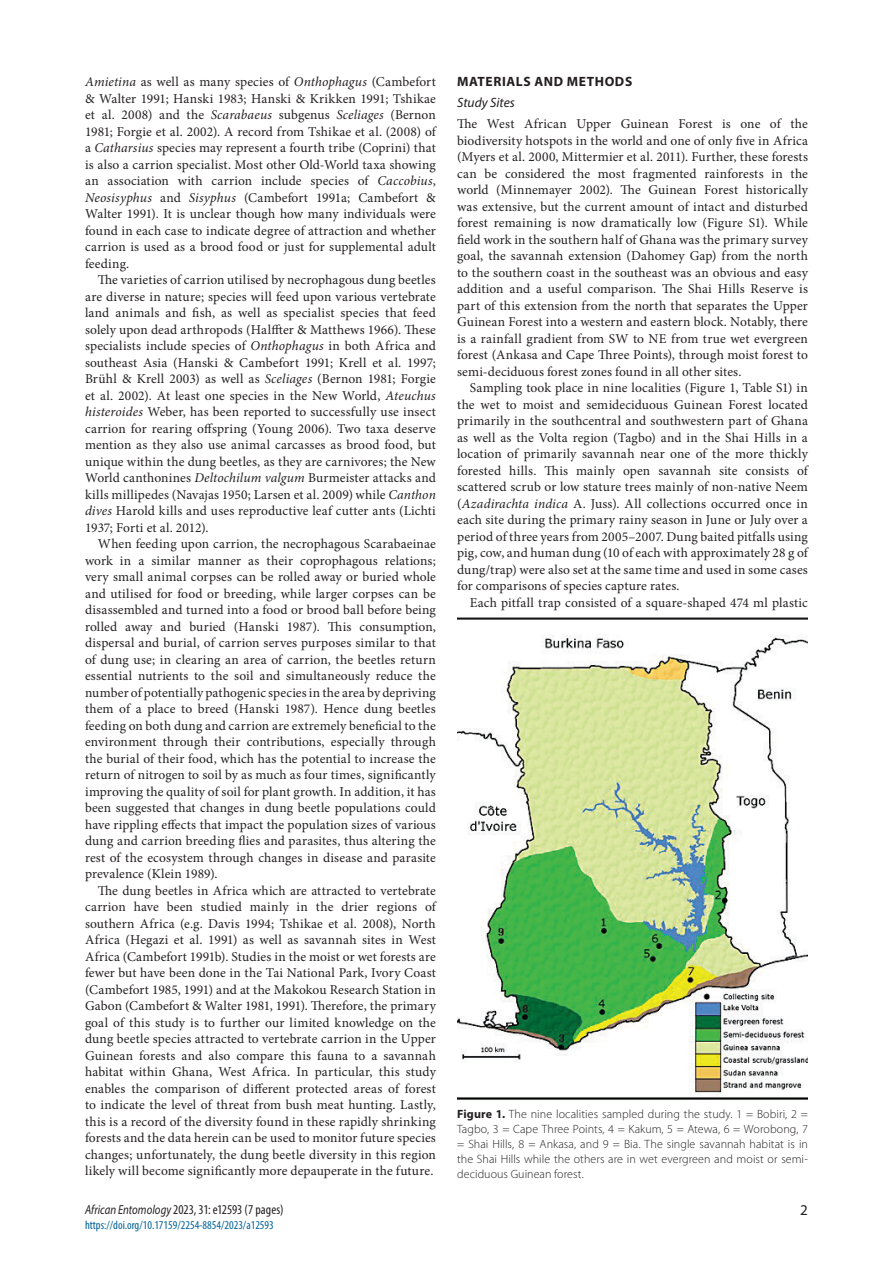
<style>
.page{position:relative;width:893px;height:1263px;background:#fff}
.page>*{position:absolute;margin:0;border:0;box-sizing:border-box;transform-origin:0 0}
.t1{font:15px "Myriad Pro";color:#231f20}
.t2{font:13.5px/16.5px "Minion Pro";letter-spacing:.01em;color:#231f20;text-align:justify}
.t3{font:condensed 13.5px "Myriad Pro";color:#231f20}
.t4{font:700 13.5px "Myriad Pro";letter-spacing:.045em;color:#231f20}
.t5{font:italic 13.5px "Myriad Pro";color:#231f20}
.t6{font:300 12px/15px "Myriad Pro";letter-spacing:.005em;color:#231f20;text-align:justify}
.t7{font:condensed 12px "Myriad Pro";color:#01629a}
.s1{font-style:italic}
.s2{font-weight:700}
.s3{font-style:italic;font-stretch:normal;font-size:13.05px}
</style>
<div class="page">
<img style="left:457px;top:617px;width:351px;height:483px">
<p class="t2" style="left:85px;top:74px;width:352px"><span class="s1">Amietina</span> as well as many species of <span class="s1">Onthophagus</span> (Cambefort &amp; Walter 1991; Hanski 1983; Hanski &amp; Krikken 1991; Tshikae et al. 2008) and the <span class="s1">Scarabaeus</span> subgenus <span class="s1">Sceliages</span> (Bernon 1981; Forgie et al. 2002). A record from Tshikae et al. (2008) of a <span class="s1">Catharsius</span> species may represent a fourth tribe (Coprini) that is also a carrion specialist. Most other Old-World taxa showing an association with carrion include species of <span class="s1">Caccobius</span>, <span class="s1">Neosisyphus</span> and <span class="s1">Sisyphus</span> (Cambefort 1991a; Cambefort &amp; Walter 1991). It is unclear though how many individuals were found in each case to indicate degree of attraction and whether carrion is used as a brood food or just for supplemental adult feeding.</p>
<p class="t2" style="left:85px;top:272px;width:352px;text-indent:13px">The varieties of carrion utilised by necrophagous dung beetles are diverse in nature; species will feed upon various vertebrate land animals and fish, as well as specialist species that feed solely upon dead arthropods (Halffter &amp; Matthews 1966). These specialists include species of <span class="s1">Onthophagus</span> in both Africa and southeast Asia (Hanski &amp; Cambefort 1991; Krell et al. 1997; Brühl &amp; Krell 2003) as well as <span class="s1">Sceliages</span> (Bernon 1981; Forgie et al. 2002). At least one species in the New World, <span class="s1">Ateuchus histeroides</span> Weber, has been reported to successfully use insect carrion for rearing offspring (Young 2006). Two taxa deserve mention as they also use animal carcasses as brood food, but unique within the dung beetles, as they are carnivores; the New World canthonines <span class="s1">Deltochilum valgum</span> Burmeister attacks and kills millipedes (Navajas 1950; Larsen et al. 2009) while <span class="s1">Canthon dives</span> Harold kills and uses reproductive leaf cutter ants (Lichti 1937; Forti et al. 2012).</p>
<p class="t2" style="left:85px;top:536px;width:352px;text-indent:13px">When feeding upon carrion, the necrophagous Scarabaeinae work in a similar manner as their coprophagous relations; very small animal corpses can be rolled away or buried whole and utilised for food or breeding, while larger corpses can be disassembled and turned into a food or brood ball before being rolled away and buried (Hanski 1987). This consumption, dispersal and burial, of carrion serves purposes similar to that of dung use; in clearing an area of carrion, the beetles return essential nutrients to the soil and simultaneously reduce the number of potentially pathogenic species in the area by depriving them of a place to breed (Hanski 1987). Hence dung beetles feeding on both dung and carrion are extremely beneficial to the environment through their contributions, especially through the burial of their food, which has the potential to increase the return of nitrogen to soil by as much as four times, significantly improving the quality of soil for plant growth. In addition, it has been suggested that changes in dung beetle populations could have rippling effects that impact the population sizes of various dung and carrion breeding flies and parasites, thus altering the rest of the ecosystem through changes in disease and parasite prevalence (Klein 1989).</p>
<p class="t2" style="left:85px;top:882px;width:352px;text-indent:13px">The dung beetles in Africa which are attracted to vertebrate carrion have been studied mainly in the drier regions of southern Africa (e.g. Davis 1994; Tshikae et al. 2008), North Africa (Hegazi et al. 1991) as well as savannah sites in West Africa (Cambefort 1991b). Studies in the moist or wet forests are fewer but have been done in the Tai National Park, Ivory Coast (Cambefort 1985, 1991) and at the Makokou Research Station in Gabon (Cambefort &amp; Walter 1981, 1991). Therefore, the primary goal of this study is to further our limited knowledge on the dung beetle species attracted to vertebrate carrion in the Upper Guinean forests and also compare this fauna to a savannah habitat within Ghana, West Africa. In particular, this study enables the comparison of different protected areas of forest to indicate the level of threat from bush meat hunting. Lastly, this is a record of the diversity found in these rapidly shrinking forests and the data herein can be used to monitor future species changes; unfortunately, the dung beetle diversity in this region likely will become significantly more depauperate in the future.</p>
<p class="t4" style="left:457px;top:73px;width:177px">MATERIALS AND METHODS</p>
<p class="t5" style="left:457px;top:95px;width:59px">Study Sites</p>
<p class="t2" style="left:457px;top:116px;width:352px">The West African Upper Guinean Forest is one of the biodiversity hotspots in the world and one of only five in Africa (Myers et al. 2000, Mittermier et al. 2011). Further, these forests can be considered the most fragmented rainforests in the world (Minnemayer 2002). The Guinean Forest historically was extensive, but the current amount of intact and disturbed forest remaining is now dramatically low (Figure S1). While field work in the southern half of Ghana was the primary survey goal, the savannah extension (Dahomey Gap) from the north to the southern coast in the southeast was an obvious and easy addition and a useful comparison. The Shai Hills Reserve is part of this extension from the north that separates the Upper Guinean Forest into a western and eastern block. Notably, there is a rainfall gradient from SW to NE from true wet evergreen forest (Ankasa and Cape Three Points), through moist forest to semi-deciduous forest zones found in all other sites.</p>
<p class="t2" style="left:457px;top:380px;width:352px;text-indent:13px">Sampling took place in nine localities (Figure 1, Table S1) in the wet to moist and semideciduous Guinean Forest located primarily in the southcentral and southwestern part of Ghana as well as the Volta region (Tagbo) and in the Shai Hills in a location of primarily savannah near one of the more thickly forested hills. This mainly open savannah site consists of scattered scrub or low stature trees mainly of non-native Neem (<span class="s1">Azadirachta indica</span> A. Juss). All collections occurred once in each site during the primary rainy season in June or July over a period of three years from 2005–2007. Dung baited pitfalls using pig, cow, and human dung (10 of each with approximately 28 g of dung/trap) were also set at the same time and used in some cases for comparisons of species capture rates.</p>
<p class="t2" style="left:470px;top:594px;width:340px">Each pitfall trap consisted of a square-shaped 474 ml plastic</p>
<p class="t6" style="left:457px;top:1106px;width:352px"><span class="s2">Figure 1.</span> The nine localities sampled during the study. 1 = Bobiri, 2 = Tagbo, 3 = Cape Three Points, 4 = Kakum, 5 = Atewa, 6 = Worobong, 7 = Shai Hills, 8 = Ankasa, and 9 = Bia. The single savannah habitat is in the Shai Hills while the others are in wet evergreen and moist or semi&shy;deciduous Guinean forest.</p>
<p class="t3" style="left:85px;top:1201px;width:200px"><span class="s3">African Entomology</span> 2023, 31: e12593 (7 pages)</p>
<p class="t1" style="left:800px;top:1200px;width:9px">2</p>
<p class="t7" style="left:85px;top:1217px;width:190px">https://doi.org/10.17159/2254-8854/2023/a12593</p>
</div>
